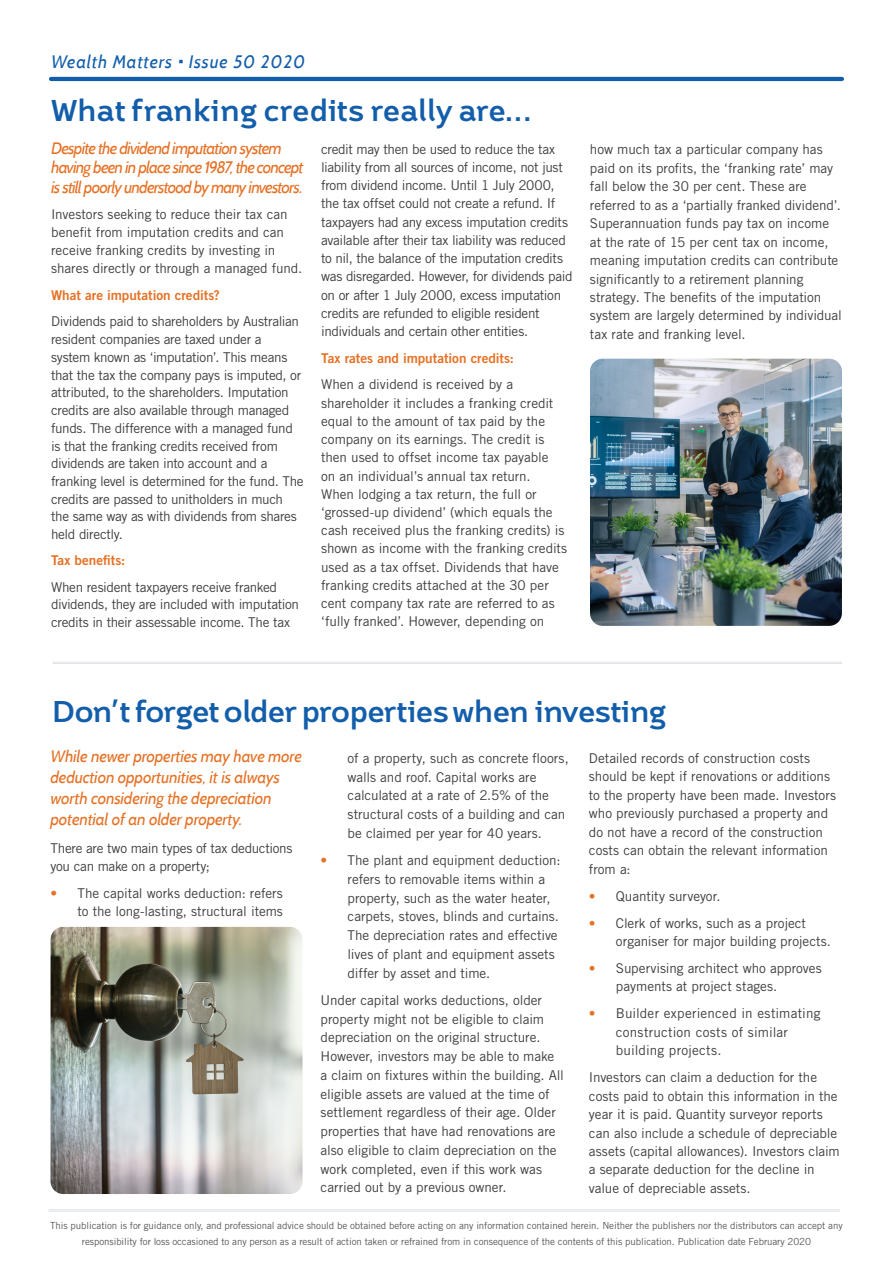
<style>
.page{position:relative;width:893px;height:1263px;background:#fff}
.page>*{position:absolute;margin:0;border:0;box-sizing:border-box;transform-origin:0 0}
.Title_-_Article{font:700 30px "Brisko Sans";letter-spacing:-.015em;color:#135eab}
.t1{font:italic 18px "Cabin";letter-spacing:.045em;color:#135eab}
.Body_Text{font:italic 16.5px/21px "Cabin";letter-spacing:-.015em;color:#e57125}
.Body_Text-2{font:italic 16.5px/19.5px "Cabin";letter-spacing:-.05em;color:#e57125}
.Body_Text-3{font:13.5px/18.5px "Trade Gothic LT Std";letter-spacing:-.01em;color:#3e3e3f}
.Body_Text-4{font:13.5px/18.5px "Trade Gothic LT Std";letter-spacing:.015em;color:#3e3e3f}
.Body_Text-5{font:13.5px "Trade Gothic LT Std Bd 2";letter-spacing:-.005em;color:#e57125}
.Body_Text-6{font:9.75px/15.9px "Trade Gothic LT Std";letter-spacing:-.01em;color:#57585a;text-align:center}
.s1{color:#e57125}
.s2{font-family:"Avenir LT Std";font-weight:300;color:#e57125}
</style>
<div class="page">
<hr style="left:51px;top:77px;width:791px;height:4px;background:#135eab">
<hr style="left:53px;top:663px;width:789px;height:1px;background:#e0e3e7">
<hr style="left:53px;top:662px;width:789px;height:1px;background:#e0e3e7">
<hr style="left:49px;top:1211px;width:790px;height:1px;background:#e0e3e7">
<hr style="left:49px;top:1209px;width:790px;height:1px;background:#e0e3e7">
<img style="left:590px;top:359px;width:252px;height:267px">
<img style="left:51px;top:927px;width:251px;height:267px">
<p class="t1" style="left:51px;top:51px;width:255px">Wealth Matters Issue 50 2020</p>
<p class="Title_-_Article" style="left:51px;top:92px;width:482px">What franking credits really are...</p>
<p class="Body_Text-2" style="left:51px;top:138px;width:254px">Despite the dividend imputation system having been in place since 1987, the concept is still poorly understood by many investors.</p>
<p class="Body_Text-3" style="left:51px;top:205px;width:253px;line-height:18px">Investors seeking to reduce their tax can benefit from imputation credits and can receive franking credits by investing in shares directly or through a managed fund.</p>
<p class="Body_Text-5" style="left:51px;top:287px;width:170px">What are imputation credits?</p>
<p class="Body_Text-3" style="left:51px;top:313px;width:254px;line-height:17.7px">Dividends paid to shareholders by Australian resident companies are taxed under a system known as ‘imputation’. This means that the tax the company pays is imputed, or attributed, to the shareholders. Imputation credits are also available through managed funds. The difference with a managed fund is that the franking credits received from dividends are taken into account and a franking level is determined for the fund. The credits are passed to unitholders in much the same way as with dividends from shares held directly.</p>
<p class="Body_Text-5" style="left:51px;top:552px;width:76px">Tax benefits:</p>
<p class="Body_Text-3" style="left:51px;top:578px;width:250px;line-height:17.7px">When resident taxpayers receive franked dividends, they are included with imputation credits in their assessable income. The tax</p>
<p class="Body_Text-3" style="left:321px;top:140px;width:253px">credit may then be used to reduce the tax liability from all sources of income, not just from dividend income. Until 1 July 2000, the tax offset could not create a refund. If taxpayers had any excess imputation credits available after their tax liability was reduced to nil, the balance of the imputation credits was disregarded. However, for dividends paid on or after 1 July 2000, excess imputation credits are refunded to eligible resident individuals and certain other entities.</p>
<p class="Body_Text-5" style="left:321px;top:349px;width:194px">Tax rates and imputation credits:</p>
<p class="Body_Text-3" style="left:321px;top:375px;width:248px">When a dividend is received by a shareholder it includes a franking credit equal to the amount of tax paid by the company on its earnings. The credit is then used to offset income tax payable<br>on an individual’s annual tax return.<br>When lodging a tax return, the full or ‘grossed-up dividend’ (which equals the cash received plus the franking credits) is shown as income with the franking credits used as a tax offset. Dividends that have franking credits attached at the 30 per cent company tax rate are referred to as ‘fully franked’. However, depending on</p>
<p class="Body_Text-3" style="left:590px;top:140px;width:253px">how much tax a particular company has paid on its profits, the ‘franking rate’ may fall below the 30 per cent. These are referred to as a ‘partially franked dividend’.<br>Superannuation funds pay tax on income at the rate of 15 per cent tax on income, meaning imputation credits can contribute significantly to a retirement planning strategy. The benefits of the imputation system are largely determined by individual tax rate and franking level.</p>
<p class="Title_-_Article" style="left:52px;top:693px;width:616px">Don’t forget older properties when investing</p>
<p class="Body_Text" style="left:51px;top:745px;width:253px">While newer properties may have more deduction opportunities, it is always worth considering the depreciation potential of an older property.</p>
<p class="Body_Text-3" style="left:51px;top:839px;width:243px;line-height:18px">There are two main types of tax deductions you can make on a property;</p>
<p class="Body_Text-3" style="left:51px;top:884px;width:234px;line-height:18px;text-align:right"><span class="s1">•</span> The capital works deduction: refers to the long-lasting, structural items</p>
<p class="Body_Text-3" style="left:348px;top:748px;width:223px">of a property, such as concrete floors, walls and roof. Capital works are calculated at a rate of 2.5% of the structural costs of a building and can be claimed per year for 40 years.</p>
<p class="Body_Text-3" style="left:348px;top:851px;width:214px;text-indent:-27px"><span class="s1">•</span> The plant and equipment deduction: refers to removable items within a property, such as the water heater, carpets, stoves, blinds and curtains.<br>The depreciation rates and effective lives of plant and equipment assets differ by asset and time.</p>
<p class="Body_Text-3" style="left:321px;top:990px;width:245px">Under capital works deductions, older property might not be eligible to claim depreciation on the original structure.<br>However, investors may be able to make a claim on fixtures within the building. All eligible assets are valued at the time of settlement regardless of their age. Older properties that have had renovations are also eligible to claim depreciation on the work completed, even if this work was carried out by a previous owner.</p>
<p class="Body_Text-6" style="left:50px;top:1218px;width:794px">This publication is for guidance only, and professional advice should be obtained before acting on any information contained herein. Neither the publishers nor the distributors can accept any responsibility for loss occasioned to any person as a result of action taken or refrained from in consequence of the contents of this publication. Publication date February 2020</p>
<p class="Body_Text-3" style="left:589px;top:749px;width:249px">Detailed records of construction costs should be kept if renovations or additions to the property have been made. Investors who previously purchased a property and do not have a record of the construction costs can obtain the relevant information from a:</p>
<p class="Body_Text-3" style="left:589px;top:886px;width:133px"><span class="s2">•</span> Quantity surveyor.</p>
<p class="Body_Text-3" style="left:616px;top:913px;width:216px;text-indent:-27px"><span class="s2">•</span> Clerk of works, such as a project organiser for major building projects.</p>
<p class="Body_Text-3" style="left:616px;top:959px;width:207px;text-indent:-27px"><span class="s2">•</span> Supervising architect who approves payments at project stages.</p>
<p class="Body_Text-4" style="left:616px;top:1004px;width:206px;text-indent:-27px"><span class="s2">•</span> Builder experienced in estimating construction costs of similar building projects.</p>
<p class="Body_Text-3" style="left:589px;top:1068px;width:252px">Investors can claim a deduction for the costs paid to obtain this information in the year it is paid. Quantity surveyor reports can also include a schedule of depreciable assets (capital allowances). Investors claim a separate deduction for the decline in value of depreciable assets.</p>
</div>
